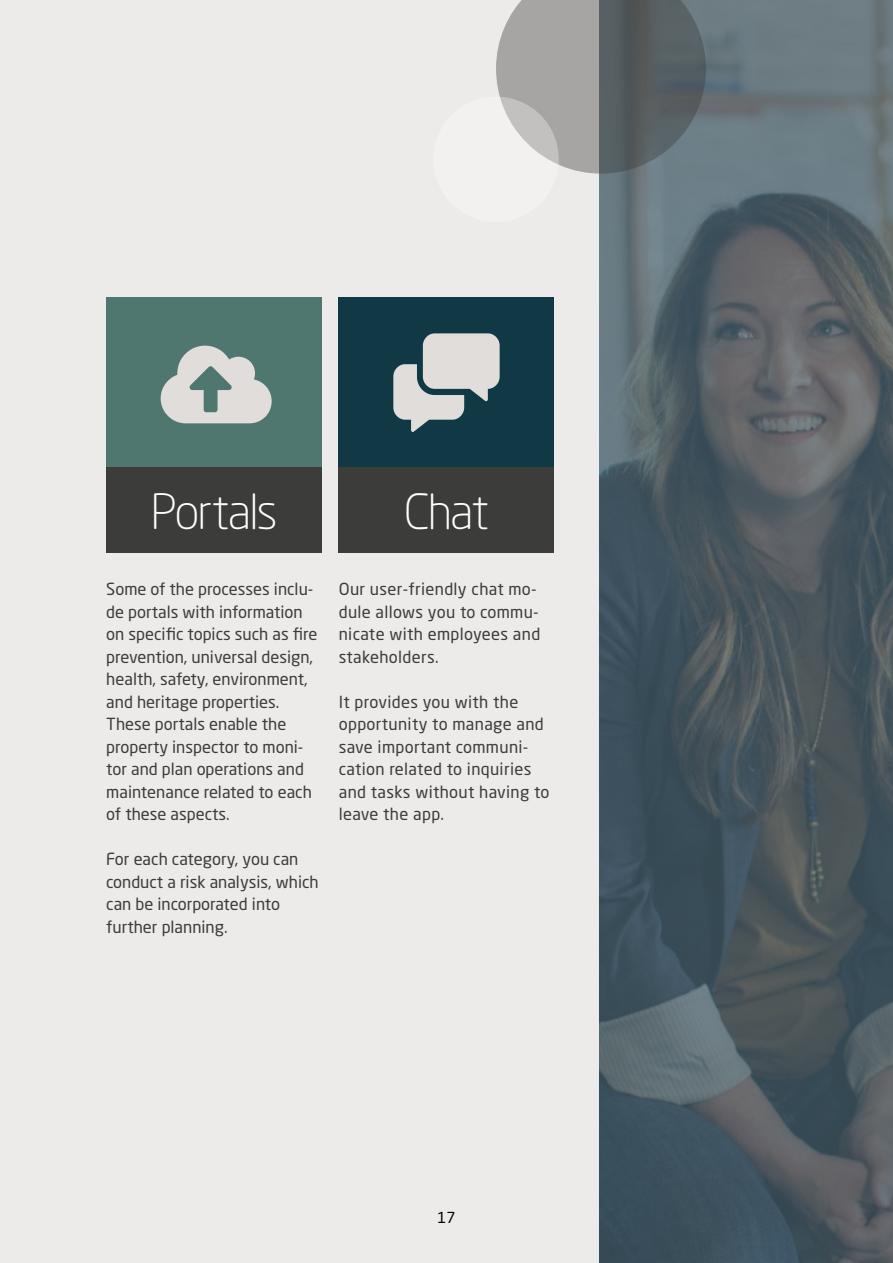
<style>
.page{position:relative;width:893px;height:1263px;background:#fff}
.page>*{position:absolute;margin:0;border:0;box-sizing:border-box;transform-origin:0 0}
.Overskrift__H1{font:300 48px "Neo Sans Std";letter-spacing:-.04em;color:#fff}
.Underoverskrift{font:16.5px/22.5px "Neo Sans Std";color:#3c3c3b}
.Underoverskrift-2{font:16.5px/22.5px "Neo Sans Std";letter-spacing:.02em;color:#3c3c3b}
.t1{font:15px "Neo Sans Std";color:#000}
</style>
<div class="page">
<div style="left:0;top:0;width:600px;height:1263px;background:#edebe9"></div>
<svg style="left:600px;top:0;width:293px;height:1263px"></svg>
<div style="left:339px;top:298px;width:215px;height:170px;background:#113845"></div>
<div style="left:106px;top:298px;width:216px;height:170px;background:#507670"></div>
<div style="left:339px;top:468px;width:215px;height:85px;background:#3c3c3b"></div>
<div style="left:106px;top:468px;width:216px;height:85px;background:#3c3c3b"></div>
<svg style="left:161px;top:346px;width:111px;height:77px"></svg>
<svg style="left:393px;top:333px;width:107px;height:99px"></svg>
<svg style="left:496px;top:0;width:210px;height:174px"></svg>
<svg style="left:433px;top:97px;width:126px;height:125px"></svg>
<p class="Overskrift__H1" style="left:150px;top:482px;width:129px">Portals</p>
<p class="Overskrift__H1" style="left:404px;top:482px;width:87px">Chat</p>
<p class="Underoverskrift" style="left:106px;top:578px;width:213px">Some of the processes inclu&shy;de portals with information on specific topics such as fire prevention, universal design, health, safety, environment, and heritage properties.<br>These portals enable the property inspector to moni&shy;tor and plan operations and maintenance related to each of these aspects.</p>
<p class="Underoverskrift" style="left:106px;top:848px;width:214px">For each category, you can conduct a risk analysis, which can be incorporated into further planning.</p>
<p class="Underoverskrift-2" style="left:339px;top:578px;width:203px">Our user-friendly chat mo&shy;dule allows you to commu&shy;nicate with employees and stakeholders.</p>
<p class="Underoverskrift-2" style="left:339px;top:690px;width:212px">It provides you with the opportunity to manage and save important communi&shy;cation related to inquiries and tasks without having to leave the app.</p>
<p class="t1" style="left:437px;top:1209px;width:20px">17</p>
</div>
